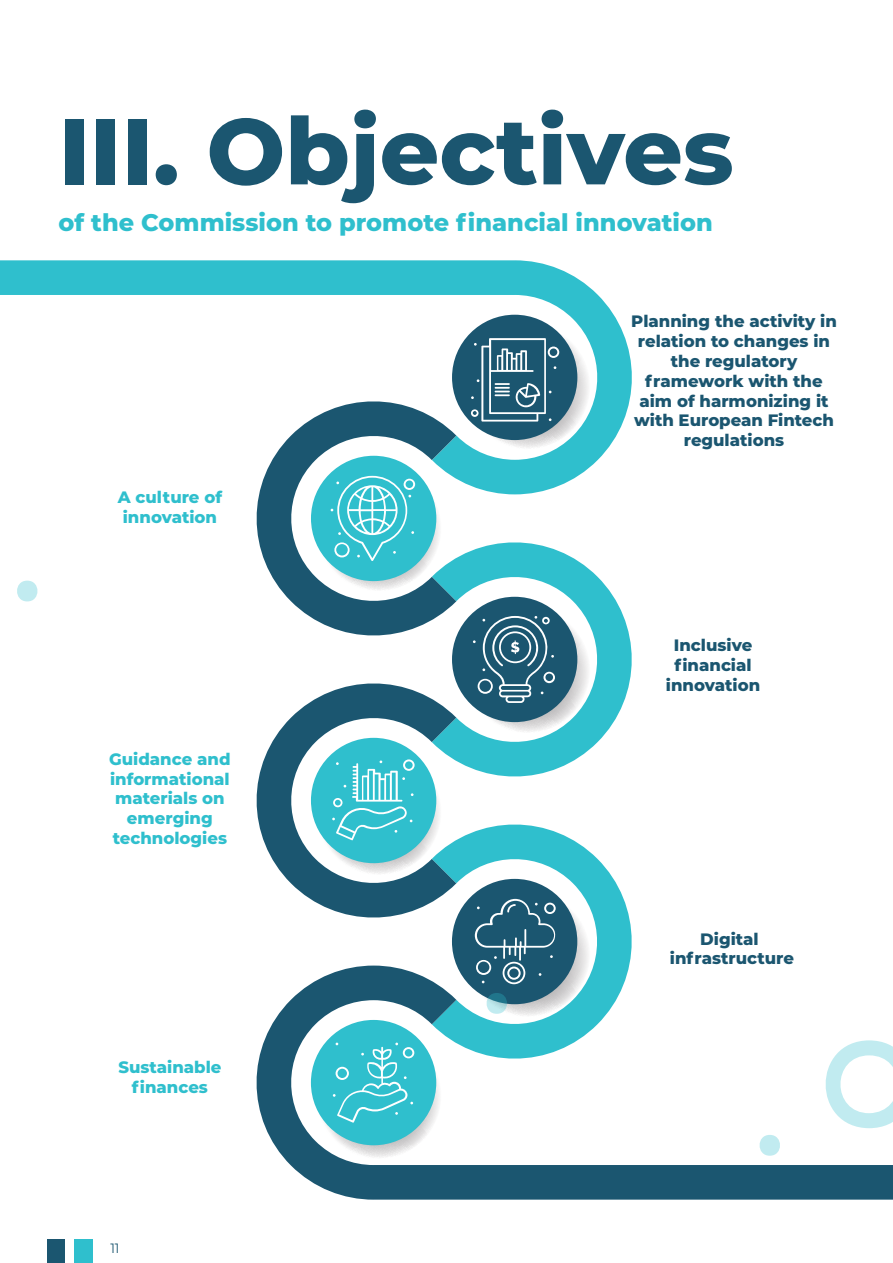
<style>
.page{position:relative;width:893px;height:1263px;background:#fff}
.page>*{position:absolute;margin:0;border:0;box-sizing:border-box;transform-origin:0 0}
.t1{font:800 93px "Montserrat";color:#1b5670}
.t2{font:800 24px "Montserrat";color:#2fbfcd}
.t3{font:800 16.5px/19.8px "Montserrat";color:#1b5670;text-align:center}
.t4{font:800 16.5px/19.8px "Montserrat";color:#2fbfcd;text-align:center}
.t5{font:13.5px "Montserrat";color:#1b5670;scale:.94 1}
</style>
<div class="page">
<svg style="left:256px;top:494px;width:176px;height:142px;fill:#1b5670"></svg>
<svg style="left:256px;top:683px;width:176px;height:235px;fill:#1b5670"></svg>
<svg style="left:432px;top:542px;width:200px;height:235px;fill:#2fbfcd"></svg>
<svg style="left:432px;top:824px;width:200px;height:141px;fill:#2fbfcd"></svg>
<svg style="left:256px;top:965px;width:637px;height:235px"></svg>
<svg style="left:0;top:260px;width:632px;height:234px"></svg>
<div style="left:311px;top:456px;width:125px;height:125px;background:#2fbfcd;border-radius:50%"></div>
<div style="left:452px;top:315px;width:125px;height:125px;background:#1b5670;border-radius:50%"></div>
<div style="left:311px;top:738px;width:125px;height:125px;background:#2fbfcd;border-radius:50%"></div>
<div style="left:452px;top:597px;width:125px;height:125px;background:#1b5670;border-radius:50%"></div>
<div style="left:311px;top:1020px;width:125px;height:125px;background:#2fbfcd;border-radius:50%"></div>
<div style="left:452px;top:879px;width:125px;height:125px;background:#1b5670;border-radius:50%"></div>
<svg style="left:316px;top:1033px;width:125px;height:126px"></svg>
<svg style="left:465px;top:608px;width:125px;height:125px"></svg>
<svg style="left:316px;top:466px;width:125px;height:125px"></svg>
<svg style="left:465px;top:324px;width:125px;height:125px"></svg>
<div style="left:74px;top:1239px;width:19px;height:24px;background:#2fbfcd"></div>
<div style="left:47px;top:1239px;width:18px;height:24px;background:#1b5670"></div>
<svg style="left:759px;top:1135px;width:21px;height:21px"></svg>
<svg style="left:465px;top:891px;width:125px;height:126px"></svg>
<svg style="left:17px;top:581px;width:20px;height:20px"></svg>
<svg style="left:826px;top:1040px;width:67px;height:88px"></svg>
<svg style="left:316px;top:749px;width:125px;height:126px"></svg>
<h1 class="t1" style="left:59px;top:83px;width:677px">III. Objectives</h1>
<h2 class="t2" style="left:59px;top:205px;width:656px">of the Commission to promote financial innovation</h2>
<p class="t4" style="left:118px;top:486px;width:106px">A culture of innovation</p>
<p class="t4" style="left:109px;top:748px;width:123px">Guidance and informational materials on emerging technologies</p>
<p class="t4" style="left:118px;top:1056px;width:105px">Sustainable finances</p>
<p class="t5" style="left:110px;top:1239px;width:11px">11</p>
<p class="t3" style="left:631px;top:311px;width:207px">Planning the activity in relation to changes in the regulatory framework with the aim of harmonizing it with European Fintech regulations</p>
<p class="t3" style="left:666px;top:635px;width:96px">Inclusive financial innovation</p>
<p class="t3" style="left:670px;top:928px;width:126px">Digital infrastructure</p>
</div>
